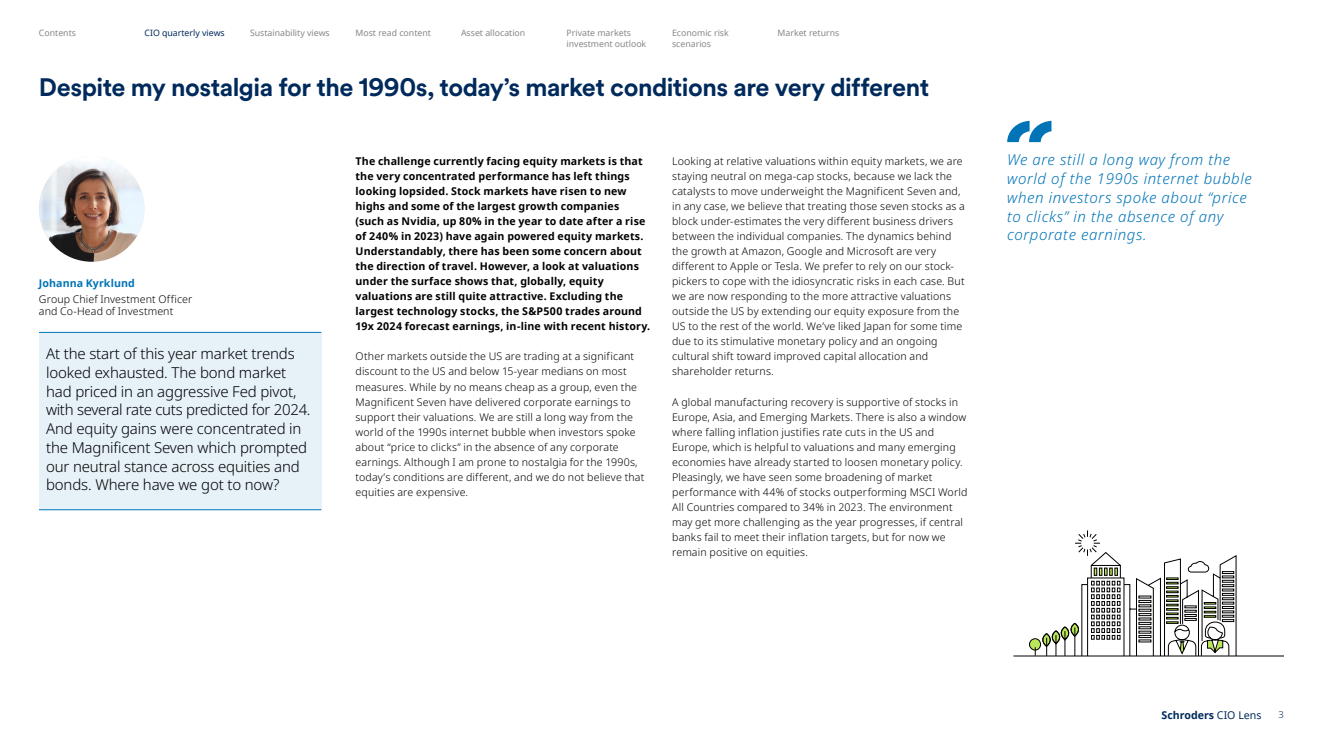
<style>
.page{position:relative;width:1323px;height:745px;background:#fff}
.page>*{position:absolute;margin:0;border:0;box-sizing:border-box;transform-origin:0 0}
.t1{font:700 25px "Schroders Circular";letter-spacing:-.02em;color:#002a5c}
.t2{font:300 15px/18.8px "Noto Sans";letter-spacing:-.01em;color:#000}
.t3{font:italic 300 15px/18.8px "Noto Sans";letter-spacing:.04em;color:#0074b7}
.t4{font:300 10.62px/15px "Noto Sans";letter-spacing:.015em;color:#000}
.t5{font:700 10.62px/15px "Noto Sans";letter-spacing:.01em;color:#000}
.t6{font:700 10.62px "Noto Sans";color:#002a5c}
.t7{font:700 10.62px "Noto Sans";letter-spacing:.005em;color:#0074b7}
.t8{font:300 9.38px "Noto Sans";color:#002a5c}
.t9{font:8.75px/11.2px "Noto Sans";color:#878787}
.t10{font:8.75px "Noto Sans";color:#002a5c}
.s1{font-weight:400}
</style>
<div class="page">
<img style="left:39px;top:156px;width:105px;height:105px;border-radius:53px">
<div style="left:39px;top:332px;width:282px;height:177px;background:#e6f1f8"></div>
<hr style="left:39px;top:332px;width:282px;height:1px;background:#0074b7">
<hr style="left:39px;top:509px;width:282px;height:1px;background:#0074b7">
<svg style="left:1029px;top:638px;width:11px;height:11px"></svg>
<div style="left:1029px;top:638px;width:12px;height:12px;border:1px solid #000;border-radius:50%"></div>
<hr style="left:1013px;top:655px;width:271px;height:1px;background:#000">
<svg style="left:1035px;top:530px;width:202px;height:126px"></svg>
<svg style="left:1007px;top:121px;width:44px;height:21px"></svg>
<p class="t9" style="left:39px;top:27px;width:39px">Contents</p>
<p class="t9" style="left:250px;top:27px;width:81px">Sustainability views</p>
<p class="t9" style="left:356px;top:27px;width:77px">Most read content</p>
<p class="t9" style="left:461px;top:27px;width:66px">Asset allocation</p>
<p class="t9" style="left:567px;top:27px;width:81px">Private markets investment outlook</p>
<p class="t9" style="left:672px;top:27px;width:58px">Economic risk scenarios</p>
<p class="t9" style="left:778px;top:27px;width:63px">Market returns</p>
<p class="t10" style="left:144px;top:27px;width:82px">CIO quarterly views</p>
<h1 class="t1" style="left:39px;top:70px;width:892px">Despite my nostalgia for the 1990s, today’s market conditions are very different</h1>
<p class="t7" style="left:39px;top:275px;width:97px">Johanna Kyrklund</p>
<p class="t4" style="left:39px;top:293px;width:155px;line-height:12.5px">Group Chief Investment Officer and Co-Head of Investment</p>
<p class="t2" style="left:46px;top:344px;width:266px">At the start of this year market trends looked exhausted. The bond market had priced in an aggressive Fed pivot, with several rate cuts predicted for 2024.<br>And equity gains were concentrated in the Magnificent Seven which prompted our neutral stance across equities and bonds. Where have we got to now?</p>
<p class="t5" style="left:356px;top:153px;width:296px">The challenge currently facing equity markets is that the very concentrated performance has left things looking lopsided. Stock markets have risen to new highs and some of the largest growth companies (such as Nvidia, up 80% in the year to date after a rise of 240% in 2023) have again powered equity markets.<br>Understandably, there has been some concern about the direction of travel. However, a look at valuations under the surface shows that, globally, equity valuations are still quite attractive. Excluding the largest technology stocks, the S&amp;P500 trades around 19x 2024 forecast earnings, in-line with recent history.</p>
<p class="t4" style="left:356px;top:349px;width:290px">Other markets outside the US are trading at a significant discount to the US and below 15-year medians on most measures. While by no means cheap as a group, even the Magnificent Seven have delivered corporate earnings to support their valuations. We are still a long way from the world of the 1990s internet bubble when investors spoke about “price to clicks” in the absence of any corporate earnings. Although I am prone to nostalgia for the 1990s, today’s conditions are different, and we do not believe that equities are expensive.</p>
<p class="t4" style="left:672px;top:154px;width:294px">Looking at relative valuations within equity markets, we are staying neutral on mega-cap stocks, because we lack the catalysts to move underweight the Magnificent Seven and, in any case, we believe that treating those seven stocks as a block under-estimates the very different business drivers between the individual companies. The dynamics behind the growth at Amazon, Google and Microsoft are very different to Apple or Tesla. We prefer to rely on our stock&shy;pickers to cope with the idiosyncratic risks in each case. But we are now responding to the more attractive valuations outside the US by extending our equity exposure from the US to the rest of the world. We’ve liked Japan for some time due to its stimulative monetary policy and an ongoing cultural shift toward improved capital allocation and shareholder returns.</p>
<p class="t4" style="left:672px;top:394px;width:297px">A global manufacturing recovery is supportive of stocks in Europe, Asia, and Emerging Markets. There is also a window where falling inflation justifies rate cuts in the US and Europe, which is helpful to valuations and many emerging economies have already started to loosen monetary policy.<br>Pleasingly, we have seen some broadening of market performance with 44% of stocks outperforming MSCI World All Countries compared to 34% in 2023. The environment may get more challenging as the year progresses, if central banks fail to meet their inflation targets, but for now we remain positive on equities.</p>
<h2 class="t3" style="left:1007px;top:151px;width:246px">We are still a long way from the world of the 1990s internet bubble when investors spoke about “price to clicks” in the absence of any corporate earnings.</h2>
<p class="t6" style="left:1161px;top:706px;width:102px">Schroders <span class="s1">CIO Lens</span></p>
<p class="t8" style="left:1279px;top:707px;width:7px">3</p>
</div>
